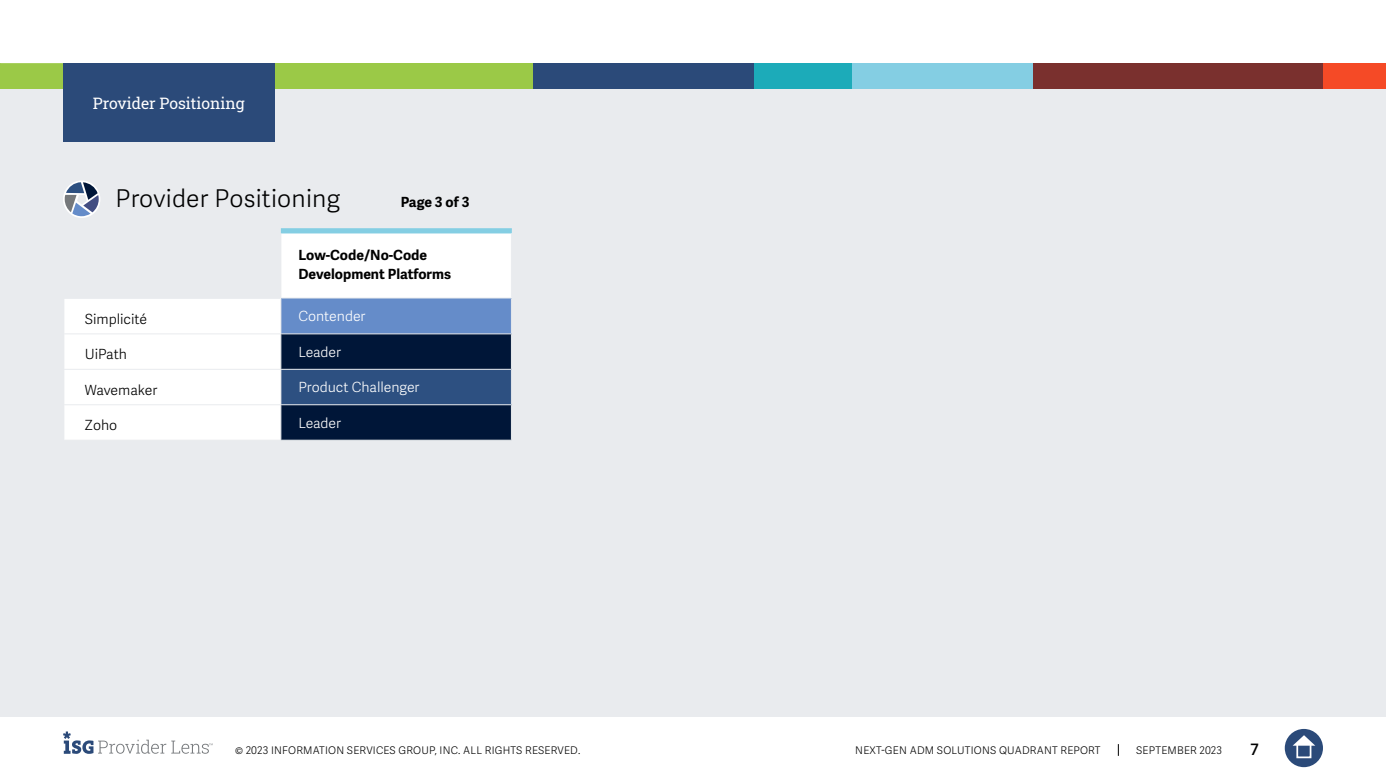
<style>
.page{position:relative;width:1386px;height:780px;background:#fff}
.page>*{position:absolute;margin:0;border:0;box-sizing:border-box;transform-origin:0 0}
.t1{font:300 24.5px "Adelle Sans";letter-spacing:.01em;color:#000}
.t2{font:15.75px "Roboto Slab ISG P Regular";color:#fff}
.t3{font:600 15.75px "Adelle Sans";color:#000}
.t4{font:700 14px/19.2px "Adelle Sans";color:#000}
.t5{font:300 14px "Adelle Sans";color:#fff}
.t6{font:300 14px "Adelle Sans";color:#000}
.t7{font:300 10.5px "Adelle Sans";letter-spacing:.02em;color:#000}
</style>
<div class="page">
<svg style="left:1118px;top:744px;width:1px;height:12px"></svg>
<div style="left:1285px;top:729px;width:38px;height:38px;background:#2b4a79;border-radius:50%"></div>
<svg style="left:1293px;top:735px;width:22px;height:10px"></svg>
<div style="left:1296px;top:743px;width:15px;height:15px;border:2px solid #fff"></div>
<svg style="left:63px;top:731px;width:150px;height:23px"></svg>
<div style="left:0;top:63px;width:1386px;height:654px;background:#e9ebee"></div>
<div style="left:0;top:63px;width:533px;height:26px;background:#9bc947"></div>
<svg style="left:0;top:63px;width:63px;height:1px"></svg>
<div style="left:533px;top:63px;width:223px;height:26px;background:#2b4a79"></div>
<div style="left:850px;top:63px;width:184px;height:26px;background:#84cee3"></div>
<div style="left:1323px;top:63px;width:63px;height:26px;background:#f54a26"></div>
<div style="left:1033px;top:63px;width:290px;height:26px;background:#7a302e"></div>
<div style="left:754px;top:63px;width:98px;height:26px;background:#1cabb9"></div>
<svg style="left:63px;top:180px;width:37px;height:38px"></svg>
<svg style="left:65px;top:182px;width:34px;height:34px"></svg>
<div style="left:63px;top:63px;width:211px;height:79px;background:#2b4a79"></div>
<div style="left:281px;top:231px;width:230px;height:67px;background:#fff"></div>
<svg style="left:64px;top:298px;width:447px;height:142px;background:#9da9bc"></svg>
<div style="left:281px;top:369px;width:230px;height:36px;background:#2d5081"></div>
<hr style="left:63px;top:297px;width:217px;height:2px;background:#e9ebee">
<div style="left:281px;top:228px;width:231px;height:5px;background:#84cee3"></div>
<hr style="left:280px;top:297px;width:232px;height:1px;background:#e9ebee">
<hr style="left:63px;top:333px;width:217px;height:1px;background:#e9ebee">
<hr style="left:63px;top:369px;width:217px;height:1px;background:#e9ebee">
<hr style="left:63px;top:404px;width:217px;height:1px;background:#e9ebee">
<hr style="left:280px;top:334px;width:1px;height:35px;background:#e9ebee">
<hr style="left:280px;top:299px;width:1px;height:34px;background:#e9ebee">
<hr style="left:280px;top:333px;width:232px;height:1px;background:#e9ebee">
<hr style="left:280px;top:405px;width:1px;height:35px;background:#e9ebee">
<hr style="left:280px;top:369px;width:232px;height:1px;background:#e9ebee">
<hr style="left:280px;top:370px;width:1px;height:34px;background:#e9ebee">
<hr style="left:280px;top:404px;width:232px;height:1px;background:#e9ebee">
<h2 class="t2" style="left:93px;top:92px;width:153px">Provider Positioning</h2>
<h1 class="t1" style="left:116px;top:184px;width:226px">Provider Positioning</h1>
<h3 class="t4" style="left:298px;top:246px;width:154px">Low-Code/No-Code<br>Development Platforms</h3>
<h3 class="t6" style="left:85px;top:311px;width:64px">Simplicité</h3>
<h3 class="t5" style="left:298px;top:308px;width:69px">Contender</h3>
<h3 class="t6" style="left:85px;top:346px;width:44px">UiPath</h3>
<h3 class="t5" style="left:298px;top:344px;width:44px">Leader</h3>
<h3 class="t6" style="left:85px;top:381px;width:74px">Wavemaker</h3>
<h3 class="t5" style="left:298px;top:379px;width:123px">Product Challenger</h3>
<h3 class="t6" style="left:85px;top:417px;width:34px">Zoho</h3>
<h3 class="t5" style="left:298px;top:414px;width:44px">Leader</h3>
<h3 class="t4" style="left:401px;top:192px;width:70px">Page 3 of 3</h3>
<p class="t7" style="left:235px;top:744px;width:347px">© 2023 INFORMATION SERVICES GROUP, INC. ALL RIGHTS RESERVED.</p>
<p class="t7" style="left:855px;top:744px;width:247px">NEXT-GEN ADM SOLUTIONS QUADRANT REPORT</p>
<p class="t7" style="left:1136px;top:744px;width:87px">SEPTEMBER 2023</p>
<h2 class="t3" style="left:1251px;top:740px;width:10px">7</h2>
</div>
